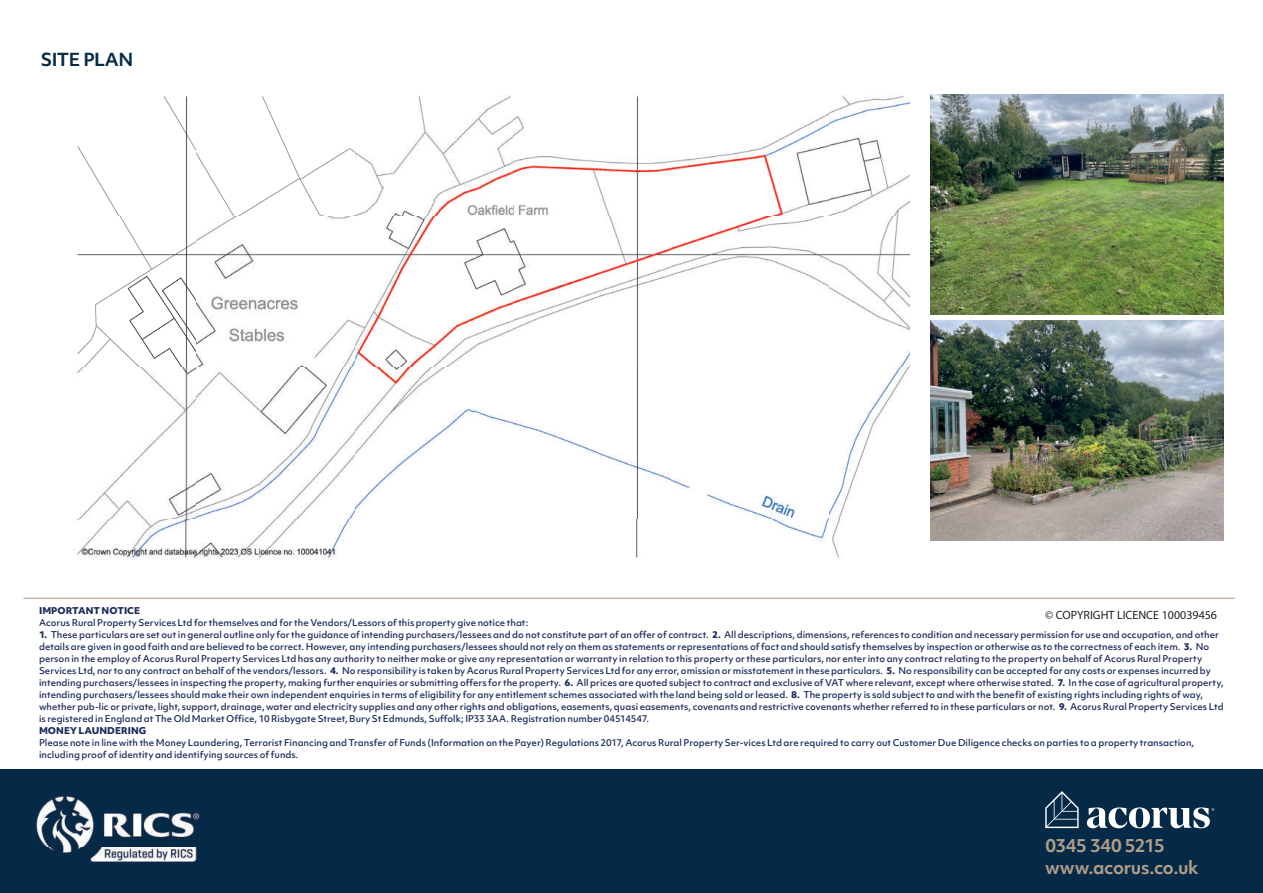
<style>
.page{position:relative;width:1263px;height:893px;background:#fff}
.page>*{position:absolute;margin:0;border:0;box-sizing:border-box;transform-origin:0 0}
.t1{font:700 17.25px "Objektiv Mk 1";letter-spacing:-.02em;color:#af9d88}
.t2{font:700 17.25px "Objektiv Mk 1";letter-spacing:-.03em;color:#052a47}
.t3{font:12px "Myriad Pro";color:#231f20}
.t4{font:500 9px/12px "Objektiv Mk 1";color:#1c2b5a}
.t5{font:800 9px "Objektiv Mk 1";letter-spacing:.005em;color:#1c2b5a}
.s1{font-weight:800}
</style>
<div class="page">
<img style="left:77px;top:94px;width:833px;height:466px">
<div style="left:0;top:770px;width:1263px;height:123px;background:#052a47"></div>
<hr style="left:23px;top:598px;width:1212px;height:1px;background:#af9d88">
<img style="left:36px;top:796px;width:164px;height:69px">
<svg style="left:1087px;top:807px;width:127px;height:21px"></svg>
<svg style="left:1045px;top:791px;width:34px;height:37px"></svg>
<img style="left:930px;top:94px;width:293px;height:220px">
<img style="left:930px;top:321px;width:293px;height:220px">
<h1 class="t2" style="left:41px;top:47px;width:94px">SITE PLAN</h1>
<p class="t5" style="left:39px;top:605px;width:103px">IMPORTANT NOTICE</p>
<p class="t4" style="left:39px;top:617px;width:491px">Acorus Rural Property Services Ltd for themselves and for the Vendors/Lessors of this property give notice that:</p>
<p class="t4" style="left:39px;top:629px;width:1186px"><span class="s1">1.</span> These particulars are set out in general outline only for the guidance of intending purchasers/lessees and do not constitute part of an offer of contract. <span class="s1">2.</span> All descriptions, dimensions, references to condition and necessary permission for use and occupation, and other details are given in good faith and are believed to be correct. However, any intending purchasers/lessees should not rely on them as statements or representations of fact and should satisfy themselves by inspection or otherwise as to the correctness of each item. <span class="s1">3.</span> No person in the employ of Acorus Rural Property Services Ltd has any authority to neither make or give any representation or warranty in relation to this property or these particulars, nor enter into any contract relating to the property on behalf of Acorus Rural Property Services Ltd, nor to any contract on behalf of the vendors/lessors. <span class="s1">4.</span> No responsibility is taken by Acorus Rural Property Services Ltd for any error, omission or misstatement in these particulars. <span class="s1">5.</span> No responsibility can be accepted for any costs or expenses incurred by intending purchasers/lessees in inspecting the property, making further enquiries or submitting offers for the property. <span class="s1">6.</span> All prices are quoted subject to contract and exclusive of VAT where relevant, except where otherwise stated. <span class="s1">7.</span> In the case of agricultural property, intending purchasers/lessees should make their own independent enquiries in terms of eligibility for any entitlement schemes associated with the land being sold or leased. <span class="s1">8.</span> The property is sold subject to and with the benefit of existing rights including rights of way, whether pub-lic or private, light, support, drainage, water and electricity supplies and any other rights and obligations, easements, quasi easements, covenants and restrictive covenants whether referred to in these particulars or not. <span class="s1">9.</span> Acorus Rural Property Services Ltd is registered in England at The Old Market Office, 10 Risbygate Street, Bury St Edmunds, Suffolk; IP33 3AA. Registration number 04514547.</p>
<p class="t5" style="left:39px;top:724px;width:109px">MONEY LAUNDERING</p>
<p class="t4" style="left:39px;top:737px;width:1157px">Please note in line with the Money Laundering, Terrorist Financing and Transfer of Funds (Information on the Payer) Regulations 2017, Acorus Rural Property Ser-vices Ltd are required to carry out Customer Due Diligence checks on parties to a property transaction, including proof of identity and identifying sources of funds.</p>
<h2 class="t3" style="left:1045px;top:607px;width:173px">© COPYRIGHT LICENCE 100039456</h2>
<h1 class="t1" style="left:1045px;top:833px;width:121px">0345 340 5215</h1>
<h1 class="t1" style="left:1045px;top:855px;width:155px">www.acorus.co.uk</h1>
</div>
